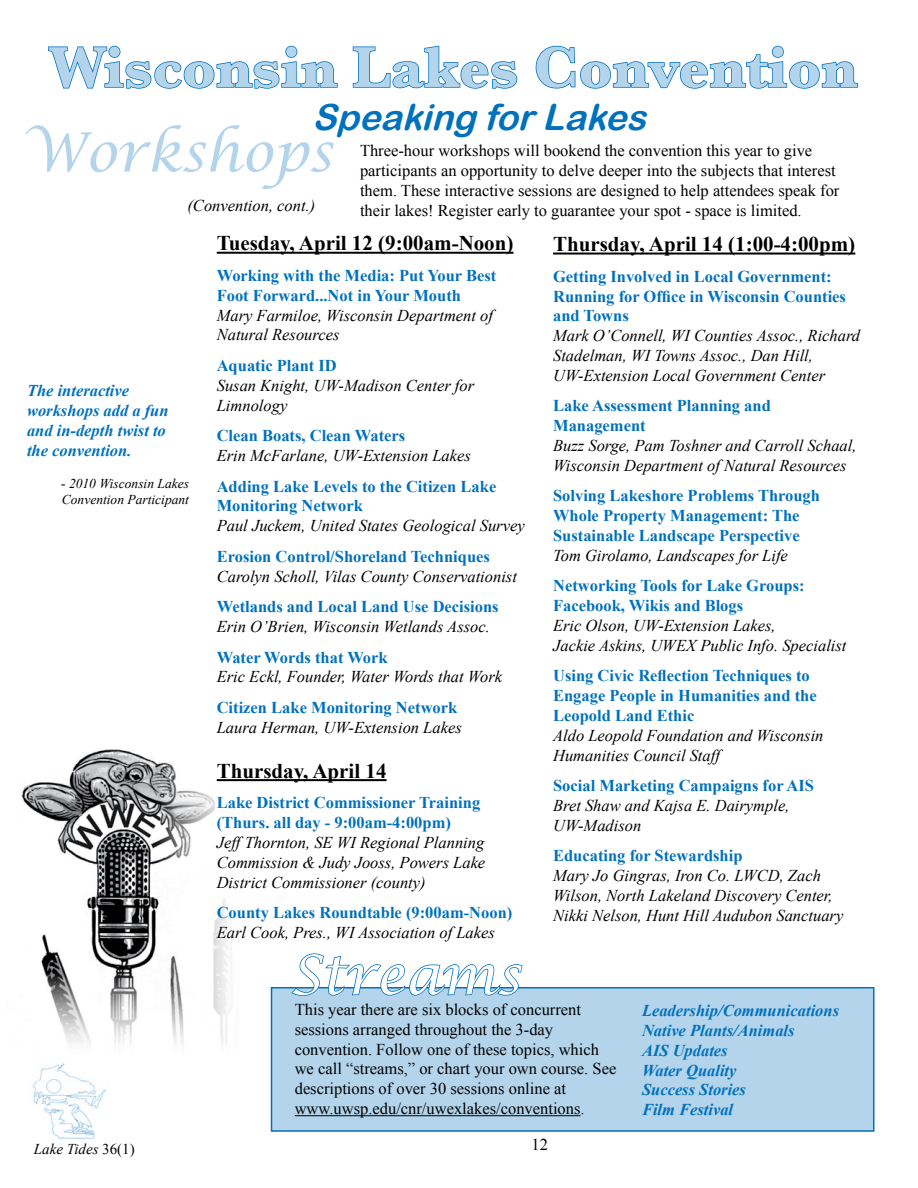
<style>
.page{position:relative;width:918px;height:1188px;background:#fff}
.page>*{position:absolute;margin:0;border:0;box-sizing:border-box;transform-origin:0 0}
.t1{font:700 60px "Baskerville";color:#b3d4eb}
.t2{font:italic 54px "Lucida Calligraphy";color:#b3d4eb}
.t3{font:italic 54px "Lucida Calligraphy";color:#fff}
.t4{font:italic 36px "Arial Rounded MT Bold";color:#0071bc}
.t5{font:700 21px "Times New Roman";color:#000}
.t6{font:italic 16.5px/19.8px "Times New Roman";color:#000}
.t7{font:700 16.5px/19.8px "Times New Roman";color:#0071bc}
.t8{font:16.5px/19.8px "Times New Roman";color:#000}
.t9{font:italic 700 16.5px/19.8px "Times New Roman";color:#0071bc}
.t10{font:italic 15px "Times New Roman";color:#000}
.t11{font:italic 13.5px/16.2px "Times New Roman";color:#000}
.s1{font-style:normal}
</style>
<div class="page">
<img style="left:33px;top:1063px;width:73px;height:76px">
<img style="left:21px;top:749px;width:227px;height:294px">
<div style="left:271px;top:987px;width:603px;height:145px;background:#b3d4eb;border:2px solid #0071bc"></div>
<hr style="left:217px;top:252px;width:297px;height:2px;background:#000">
<hr style="left:217px;top:779px;width:170px;height:2px;background:#000">
<hr style="left:553px;top:253px;width:302px;height:2px;background:#000">
<svg style="left:290px;top:953px;width:233px;height:43px"></svg>
<svg style="left:48px;top:45px;width:290px;height:44px"></svg>
<svg style="left:352px;top:45px;width:166px;height:44px"></svg>
<svg style="left:535px;top:45px;width:323px;height:44px"></svg>
<hr style="left:295px;top:1115px;width:286px;height:1px;background:#000">
<h1 class="t1" style="left:50px;top:32px;width:810px">Wisconsin Lakes Convention</h1>
<h3 class="t4" style="left:312px;top:96px;width:346px">Speaking forLakes</h3>
<h2 class="t2" style="left:22px;top:120px;width:312px">Workshops</h2>
<p class="t8" style="left:360px;top:141px;width:481px">Three-hour workshops will bookend the convention this year to give participants an opportunity to delve deeper into the subjects that interest them. These interactive sessions are designed to help attendees speak for their lakes! Register early to guarantee your spot - space is limited.</p>
<p class="t6" style="left:188px;top:196px;width:129px">(Convention, cont.)</p>
<p class="t9" style="left:27px;top:381px;width:143px">The interactive workshops add a fun and in-depth twist to the convention.</p>
<p class="t11" style="left:61px;top:475px;width:129px">- 2010 Wisconsin Lakes<br>Convention Participant</p>
<p class="t10" style="left:34px;top:1139px;width:102px">Lake Tides <span class="s1">36(1)</span></p>
<p class="t5" style="left:217px;top:229px;width:298px">Tuesday, April 12 (9:00am-Noon)</p>
<p class="t7" style="left:217px;top:265px;width:281px">Working with the Media: Put Your Best<br>Foot Forward...Not in Your Mouth</p>
<p class="t6" style="left:217px;top:305px;width:278px">Mary Farmiloe, Wisconsin Department of<br>Natural Resources</p>
<p class="t7" style="left:217px;top:355px;width:122px">Aquatic Plant ID</p>
<p class="t6" style="left:217px;top:375px;width:259px">Susan Knight, UW-Madison Center for<br>Limnology</p>
<p class="t7" style="left:217px;top:425px;width:190px">Clean Boats, Clean Waters</p>
<p class="t6" style="left:217px;top:445px;width:256px">Erin McFarlane, UW-Extension Lakes</p>
<p class="t7" style="left:217px;top:476px;width:281px">Adding Lake Levels to the Citizen Lake<br>Monitoring Network</p>
<p class="t6" style="left:217px;top:515px;width:309px">Paul Juckem, United States Geological Survey</p>
<p class="t7" style="left:217px;top:546px;width:275px">Erosion Control/Shoreland Techniques</p>
<p class="t6" style="left:217px;top:566px;width:302px">Carolyn Scholl, Vilas County Conservationist</p>
<p class="t7" style="left:217px;top:596px;width:283px">Wetlands and Local Land Use Decisions</p>
<p class="t6" style="left:217px;top:616px;width:275px">Erin O’Brien, Wisconsin Wetlands Assoc.</p>
<p class="t7" style="left:217px;top:647px;width:172px">Water Words that Work</p>
<p class="t6" style="left:217px;top:667px;width:287px">Eric Eckl, Founder, Water Words that Work</p>
<p class="t7" style="left:217px;top:697px;width:242px">Citizen Lake Monitoring Network</p>
<p class="t6" style="left:217px;top:717px;width:247px">Laura Herman, UW-Extension Lakes</p>
<p class="t5" style="left:217px;top:756px;width:171px">Thursday, April 14</p>
<p class="t7" style="left:217px;top:793px;width:265px">Lake District Commissioner Training (Thurs. all day - 9:00am-4:00pm)</p>
<p class="t6" style="left:217px;top:832px;width:270px;text-align:justify">Jeff Thornton, SE WI Regional Planning Commission &amp; Judy Jooss, Powers Lake District Commissioner (county)</p>
<p class="t7" style="left:217px;top:902px;width:297px">County Lakes Roundtable (9:00am-Noon)</p>
<p class="t6" style="left:217px;top:922px;width:280px">Earl Cook, Pres., WI Association of Lakes</p>
<h2 class="t3" style="left:290px;top:942px;width:233px">Streams</h2>
<p class="t5" style="left:553px;top:230px;width:304px">Thursday, April 14 (1:00-4:00pm)</p>
<p class="t7" style="left:553px;top:266px;width:294px">Getting Involved in Local Government:<br>Running for Office in Wisconsin Counties and Towns</p>
<p class="t6" style="left:553px;top:325px;width:309px">Mark O’Connell, WI Counties Assoc., Richard<br>Stadelman, WI Towns Assoc., Dan Hill,<br>UW-Extension Local Government Center</p>
<p class="t7" style="left:553px;top:396px;width:219px">Lake Assessment Planning and<br>Management</p>
<p class="t6" style="left:553px;top:435px;width:305px">Buzz Sorge, Pam Toshner and Carroll Schaal,<br>Wisconsin Department of Natural Resources</p>
<p class="t7" style="left:553px;top:486px;width:268px">Solving Lakeshore Problems Through<br>Whole Property Management: The<br>Sustainable Landscape Perspective</p>
<p class="t6" style="left:553px;top:545px;width:236px">Tom Girolamo, Landscapes for Life</p>
<p class="t7" style="left:553px;top:576px;width:253px">Networking Tools for Lake Groups:<br>Facebook, Wikis and Blogs</p>
<p class="t6" style="left:553px;top:615px;width:295px">Eric Olson, UW-Extension Lakes,<br>Jackie Askins, UWEX Public Info. Specialist</p>
<p class="t7" style="left:553px;top:666px;width:265px">Using Civic Reflection Techniques to<br>Engage People in Humanities and the<br>Leopold Land Ethic</p>
<p class="t6" style="left:553px;top:725px;width:272px">Aldo Leopold Foundation and Wisconsin<br>Humanities Council Staff</p>
<p class="t7" style="left:553px;top:775px;width:262px">Social Marketing Campaigns for AIS</p>
<p class="t6" style="left:553px;top:795px;width:238px">Bret Shaw and Kajsa E. Dairymple,<br>UW-Madison</p>
<p class="t7" style="left:553px;top:846px;width:191px">Educating for Stewardship</p>
<p class="t6" style="left:553px;top:865px;width:292px">Mary Jo Gingras, Iron Co. LWCD, Zach<br>Wilson, North Lakeland Discovery Center,<br>Nikki Nelson, Hunt Hill Audubon Sanctuary</p>
<p class="t8" style="left:295px;top:999px;width:323px">This year there are six blocks of concurrent sessions arranged throughout the 3-day convention. Follow one of these topics, which we call “streams,” or chart your own course. See descriptions of over 30 sessions online at www.uwsp.edu/cnr/uwexlakes/conventions.</p>
<p class="t8" style="left:532px;top:1134px;width:18px">12</p>
<p class="t9" style="left:642px;top:1000px;width:199px">Leadership/Communications<br>Native Plants/Animals<br>AIS Updates<br>Water Quality<br>Success Stories<br>Film Festival</p>
</div>
